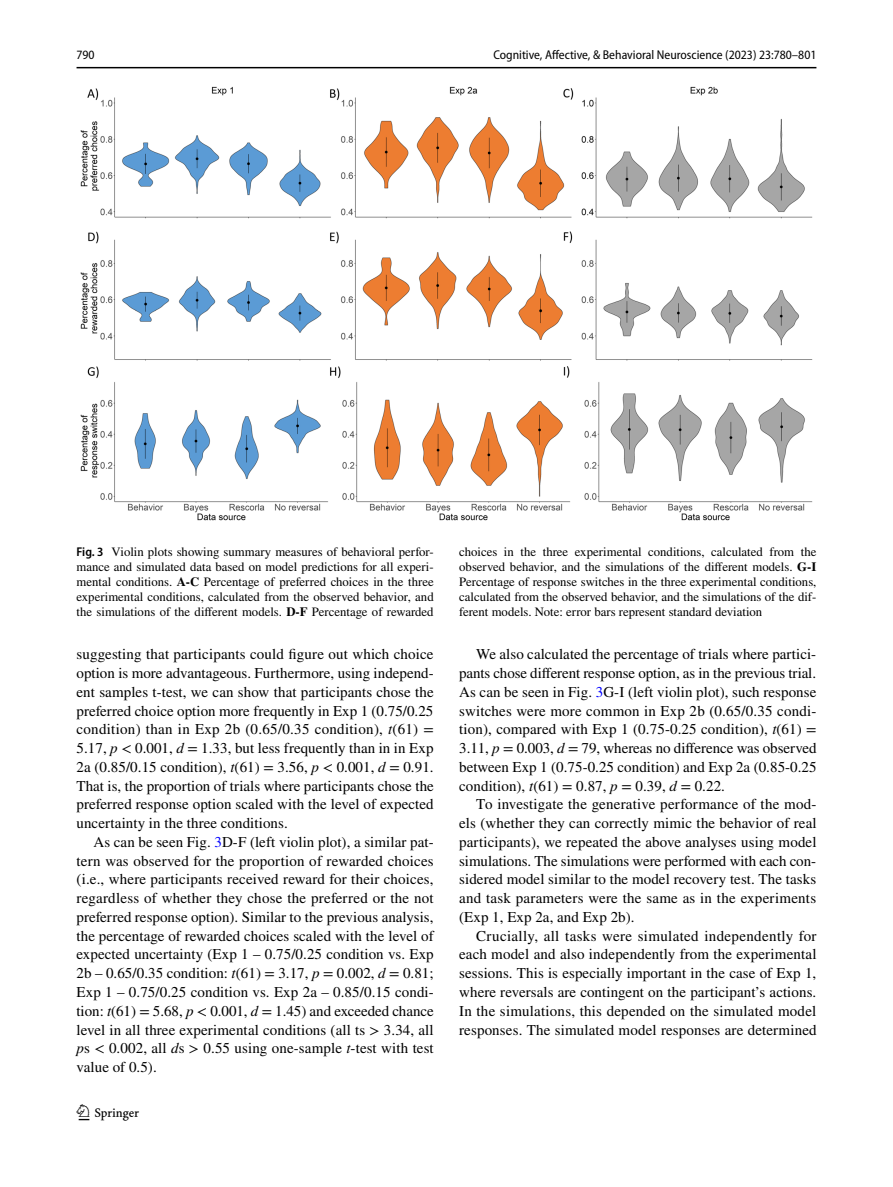
<style>
.page{position:relative;width:893px;height:1187px;background:#fff}
.page>*{position:absolute;margin:0;border:0;box-sizing:border-box;transform-origin:0 0}
.t1{font:22.5px "Springnew Regular 3";color:#000}
.t2{font:15px/18.8px "STIX";letter-spacing:.005em;color:#000;text-align:justify}
.t3{font:12.75px/15px "STIX";color:#000;text-align:justify}
.t4{font:semi-condensed 12.75px "Myriad Pro";color:#000}
.s1{font-family:"Myriad Pro";font-weight:600;font-stretch:semi-condensed}
.s2{font-weight:700}
.s3{font-style:italic}
.s4{color:#00f}
</style>
<div class="page">
<hr style="left:77px;top:67px;width:739px;height:1px;background:#000">
<img style="left:81px;top:87px;width:731px;height:434px">
<p class="t4" style="left:77px;top:48px;width:20px">790</p>
<p class="t4" style="left:493px;top:48px;width:324px">Cognitive, Affective, &amp; Behavioral Neuroscience (2023) 23:780–801</p>
<p class="t3" style="left:77px;top:545px;width:359px"><span class="s1">Fig. 3</span> Violin plots showing summary measures of behavioral perfor&shy;mance and simulated data based on model predictions for all experi&shy;mental conditions. <span class="s2">A-C</span> Percentage of preferred choices in the three experimental conditions, calculated from the observed behavior, and the simulations of the different models. <span class="s2">D-F</span> Percentage of rewarded</p>
<p class="t3" style="left:459px;top:545px;width:359px">choices in the three experimental conditions, calculated from the observed behavior, and the simulations of the different models. <span class="s2">G-I </span>Percentage of response switches in the three experimental conditions, calculated from the observed behavior, and the simulations of the dif&shy;ferent models. Note: error bars represent standard deviation</p>
<p class="t2" style="left:77px;top:646px;width:359px">suggesting that participants could figure out which choice option is more advantageous. Furthermore, using independ&shy;ent samples t-test, we can show that participants chose the preferred choice option more frequently in Exp 1 (0.75/0.25 condition) than in Exp 2b (0.65/0.35 condition), <span class="s3">t</span>(61) = 5.17, <span class="s3">p</span> &lt; 0.001, <span class="s3">d</span> = 1.33, but less frequently than in in Exp 2a (0.85/0.15 condition), <span class="s3">t</span>(61) = 3.56, <span class="s3">p</span> &lt; 0.001, <span class="s3">d</span> = 0.91.<br>That is, the proportion of trials where participants chose the preferred response option scaled with the level of expected uncertainty in the three conditions.</p>
<p class="t2" style="left:77px;top:833px;width:359px;text-indent:17px">As can be seen Fig. <span class="s4">3</span>D-F (left violin plot), a similar pat&shy;tern was observed for the proportion of rewarded choices (i.e., where participants received reward for their choices, regardless of whether they chose the preferred or the not preferred response option). Similar to the previous analysis, the percentage of rewarded choices scaled with the level of expected uncertainty (Exp 1 – 0.75/0.25 condition vs. Exp 2b – 0.65/0.35 condition: <span class="s3">t</span>(61) = 3.17, <span class="s3">p</span> = 0.002, <span class="s3">d</span> = 0.81; Exp 1 – 0.75/0.25 condition vs. Exp 2a – 0.85/0.15 condi&shy;tion: <span class="s3">t</span>(61) = 5.68, <span class="s3">p</span> &lt; 0.001, <span class="s3">d</span> = 1.45) and exceeded chance level in all three experimental conditions (all ts &gt; 3.34, all <span class="s3">p</span>s &lt; 0.002, all <span class="s3">d</span>s &gt; 0.55 using one-sample <span class="s3">t</span>-test with test value of 0.5).</p>
<h1 class="t1" style="left:79px;top:1104px;width:62px">1 3</h1>
<p class="t2" style="left:459px;top:646px;width:359px;text-indent:17px">We also calculated the percentage of trials where partici&shy;pants chose different response option, as in the previous trial.<br>As can be seen in Fig. <span class="s4">3</span>G-I (left violin plot), such response switches were more common in Exp 2b (0.65/0.35 condi&shy;tion), compared with Exp 1 (0.75-0.25 condition), <span class="s3">t</span>(61) = 3.11, <span class="s3">p</span> = 0.003, <span class="s3">d</span> = 79, whereas no difference was observed between Exp 1 (0.75-0.25 condition) and Exp 2a (0.85-0.25 condition), <span class="s3">t</span>(61) = 0.87, <span class="s3">p</span> = 0.39, <span class="s3">d</span> = 0.22.</p>
<p class="t2" style="left:459px;top:796px;width:359px;text-indent:17px">To investigate the generative performance of the mod&shy;els (whether they can correctly mimic the behavior of real participants), we repeated the above analyses using model simulations. The simulations were performed with each con&shy;sidered model similar to the model recovery test. The tasks and task parameters were the same as in the experiments (Exp 1, Exp 2a, and Exp 2b).</p>
<p class="t2" style="left:459px;top:927px;width:359px;text-indent:17px">Crucially, all tasks were simulated independently for each model and also independently from the experimental sessions. This is especially important in the case of Exp 1, where reversals are contingent on the participant’s actions.<br>In the simulations, this depended on the simulated model responses. The simulated model responses are determined</p>
</div>
